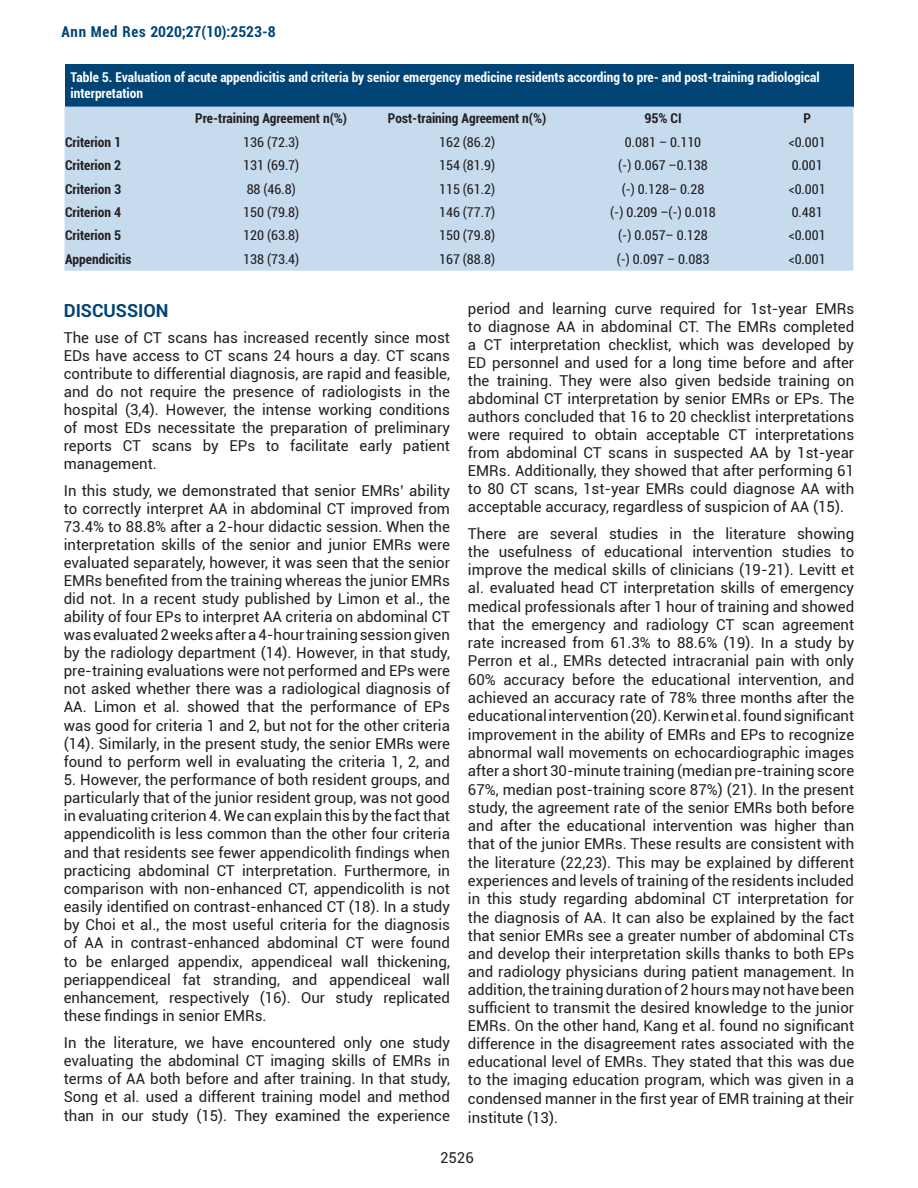
<style>
.page{position:relative;width:918px;height:1188px;background:#fff}
.page>*{position:absolute;margin:0;border:0;box-sizing:border-box;transform-origin:0 0}
.t1{font:700 18px "Roboto";color:#004475}
.t2{font:15px/18.3px "Roboto";color:#231f20;text-align:justify}
.t3{font:700 condensed 15px "Roboto";color:#004475}
.t4{font:condensed 13.5px "Roboto";color:#231f20}
.t5{font:700 condensed 13.5px/16.2px "Roboto";color:#fff}
.t6{font:700 condensed 13.5px "Roboto";color:#231f20}
</style>
<div class="page">
<div style="left:65px;top:65px;width:788px;height:42px;background:#004475"></div>
<div style="left:65px;top:107px;width:788px;height:164px;background:#c7dbef"></div>
<p class="t3" style="left:61px;top:21px;width:216px">Ann Med Res 2020;27(10):2523-8</p>
<p class="t5" style="left:71px;top:69px;width:751px">Table 5. Evaluation of acute appendicitis and criteria by senior emergency medicine residents according to pre- and post-training radiological interpretation</p>
<p class="t6" style="left:195px;top:109px;width:153px">Pre-training Agreement n(%)</p>
<p class="t6" style="left:388px;top:109px;width:160px">Post-training Agreement n(%)</p>
<p class="t6" style="left:644px;top:109px;width:39px">95% CI</p>
<p class="t6" style="left:803px;top:109px;width:9px">P</p>
<p class="t6" style="left:65px;top:132px;width:58px">Criterion 1</p>
<p class="t4" style="left:243px;top:133px;width:58px">136 (72.3)</p>
<p class="t4" style="left:439px;top:133px;width:58px">162 (86.2)</p>
<p class="t4" style="left:625px;top:133px;width:78px">0.081 – 0.110</p>
<p class="t4" style="left:789px;top:133px;width:39px">&lt;0.001</p>
<p class="t6" style="left:65px;top:156px;width:58px">Criterion 2</p>
<p class="t4" style="left:243px;top:156px;width:58px">131 (69.7)</p>
<p class="t4" style="left:439px;top:156px;width:58px">154 (81.9)</p>
<p class="t4" style="left:618px;top:156px;width:91px">(-) 0.067 –0.138</p>
<p class="t4" style="left:792px;top:156px;width:33px">0.001</p>
<p class="t6" style="left:65px;top:179px;width:58px">Criterion 3</p>
<p class="t4" style="left:247px;top:179px;width:51px">88 (46.8)</p>
<p class="t4" style="left:439px;top:179px;width:58px">115 (61.2)</p>
<p class="t4" style="left:622px;top:179px;width:84px">(-) 0.128– 0.28</p>
<p class="t4" style="left:789px;top:179px;width:39px">&lt;0.001</p>
<p class="t6" style="left:65px;top:203px;width:58px">Criterion 4</p>
<p class="t4" style="left:243px;top:203px;width:58px">150 (79.8)</p>
<p class="t4" style="left:439px;top:203px;width:58px">146 (77.7)</p>
<p class="t4" style="left:610px;top:203px;width:107px">(-) 0.209 –(-) 0.018</p>
<p class="t4" style="left:792px;top:203px;width:33px">0.481</p>
<p class="t6" style="left:65px;top:226px;width:58px">Criterion 5</p>
<p class="t4" style="left:243px;top:226px;width:58px">120 (63.8)</p>
<p class="t4" style="left:439px;top:226px;width:58px">150 (79.8)</p>
<p class="t4" style="left:618px;top:226px;width:91px">(-) 0.057– 0.128</p>
<p class="t4" style="left:789px;top:226px;width:39px">&lt;0.001</p>
<p class="t6" style="left:65px;top:250px;width:68px">Appendicitis</p>
<p class="t4" style="left:243px;top:250px;width:58px">138 (73.4)</p>
<p class="t4" style="left:439px;top:250px;width:58px">167 (88.8)</p>
<p class="t4" style="left:617px;top:250px;width:94px">(-) 0.097 – 0.083</p>
<p class="t4" style="left:789px;top:250px;width:39px">&lt;0.001</p>
<p class="t1" style="left:64px;top:298px;width:106px">DISCUSSION</p>
<p class="t2" style="left:64px;top:328px;width:388px">The use of CT scans has increased recently since most EDs have access to CT scans 24 hours a day. CT scans contribute to differential diagnosis, are rapid and feasible, and do not require the presence of radiologists in the hospital (3,4). However, the intense working conditions of most EDs necessitate the preparation of preliminary reports CT scans by EPs to facilitate early patient management.</p>
<p class="t2" style="left:64px;top:481px;width:388px">In this study, we demonstrated that senior EMRs’ ability to correctly interpret AA in abdominal CT improved from 73.4% to 88.8% after a 2-hour didactic session. When the interpretation skills of the senior and junior EMRs were evaluated separately, however, it was seen that the senior EMRs benefited from the training whereas the junior EMRs did not. In a recent study published by Limon et al., the ability of four EPs to interpret AA criteria on abdominal CT was evaluated 2 weeks after a 4-hour training session given by the radiology department (14). However, in that study, pre-training evaluations were not performed and EPs were not asked whether there was a radiological diagnosis of AA. Limon et al. showed that the performance of EPs was good for criteria 1 and 2, but not for the other criteria (14). Similarly, in the present study, the senior EMRs were found to perform well in evaluating the criteria 1, 2, and</p>
<p class="t2" style="left:64px;top:770px;width:388px">5. However, the performance of both resident groups, and particularly that of the junior resident group, was not good in evaluating criterion 4. We can explain this by the fact that appendicolith is less common than the other four criteria and that residents see fewer appendicolith findings when practicing abdominal CT interpretation. Furthermore, in comparison with non-enhanced CT, appendicolith is not easily identified on contrast-enhanced CT (18). In a study by Choi et al., the most useful criteria for the diagnosis of AA in contrast-enhanced abdominal CT were found to be enlarged appendix, appendiceal wall thickening, periappendiceal fat stranding, and appendiceal wall enhancement, respectively (16). Our study replicated these findings in senior EMRs.</p>
<p class="t2" style="left:64px;top:1033px;width:388px">In the literature, we have encountered only one study evaluating the abdominal CT imaging skills of EMRs in terms of AA both before and after training. In that study, Song et al. used a different training model and method than in our study (15). They examined the experience</p>
<p class="t2" style="left:468px;top:300px;width:388px">period and learning curve required for 1st-year EMRs to diagnose AA in abdominal CT. The EMRs completed a CT interpretation checklist, which was developed by ED personnel and used for a long time before and after the training. They were also given bedside training on abdominal CT interpretation by senior EMRs or EPs. The authors concluded that 16 to 20 checklist interpretations were required to obtain acceptable CT interpretations from abdominal CT scans in suspected AA by 1st-year EMRs. Additionally, they showed that after performing 61 to 80 CT scans, 1st-year EMRs could diagnose AA with acceptable accuracy, regardless of suspicion of AA (15).</p>
<p class="t2" style="left:468px;top:524px;width:388px">There are several studies in the literature showing the usefulness of educational intervention studies to improve the medical skills of clinicians (19-21). Levitt et al. evaluated head CT interpretation skills of emergency medical professionals after 1 hour of training and showed that the emergency and radiology CT scan agreement rate increased from 61.3% to 88.6% (19). In a study by Perron et al., EMRs detected intracranial pain with only 60% accuracy before the educational intervention, and achieved an accuracy rate of 78% three months after the educational intervention (20). Kerwin et al. found significant improvement in the ability of EMRs and EPs to recognize abnormal wall movements on echocardiographic images after a short 30-minute training (median pre-training score 67%, median post-training score 87%) (21). In the present study, the agreement rate of the senior EMRs both before and after the educational intervention was higher than that of the junior EMRs. These results are consistent with the literature (22,23). This may be explained by different experiences and levels of training of the residents included in this study regarding abdominal CT interpretation for the diagnosis of AA. It can also be explained by the fact that senior EMRs see a greater number of abdominal CTs and develop their interpretation skills thanks to both EPs and radiology physicians during patient management. In addition, the training duration of 2 hours may not have been sufficient to transmit the desired knowledge to the junior EMRs. On the other hand, Kang et al. found no significant difference in the disagreement rates associated with the educational level of EMRs. They stated that this was due to the imaging education program, which was given in a condensed manner in the first year of EMR training at their institute (13).</p>
<p class="t2" style="left:440px;top:1148px;width:35px">2526</p>
</div>
